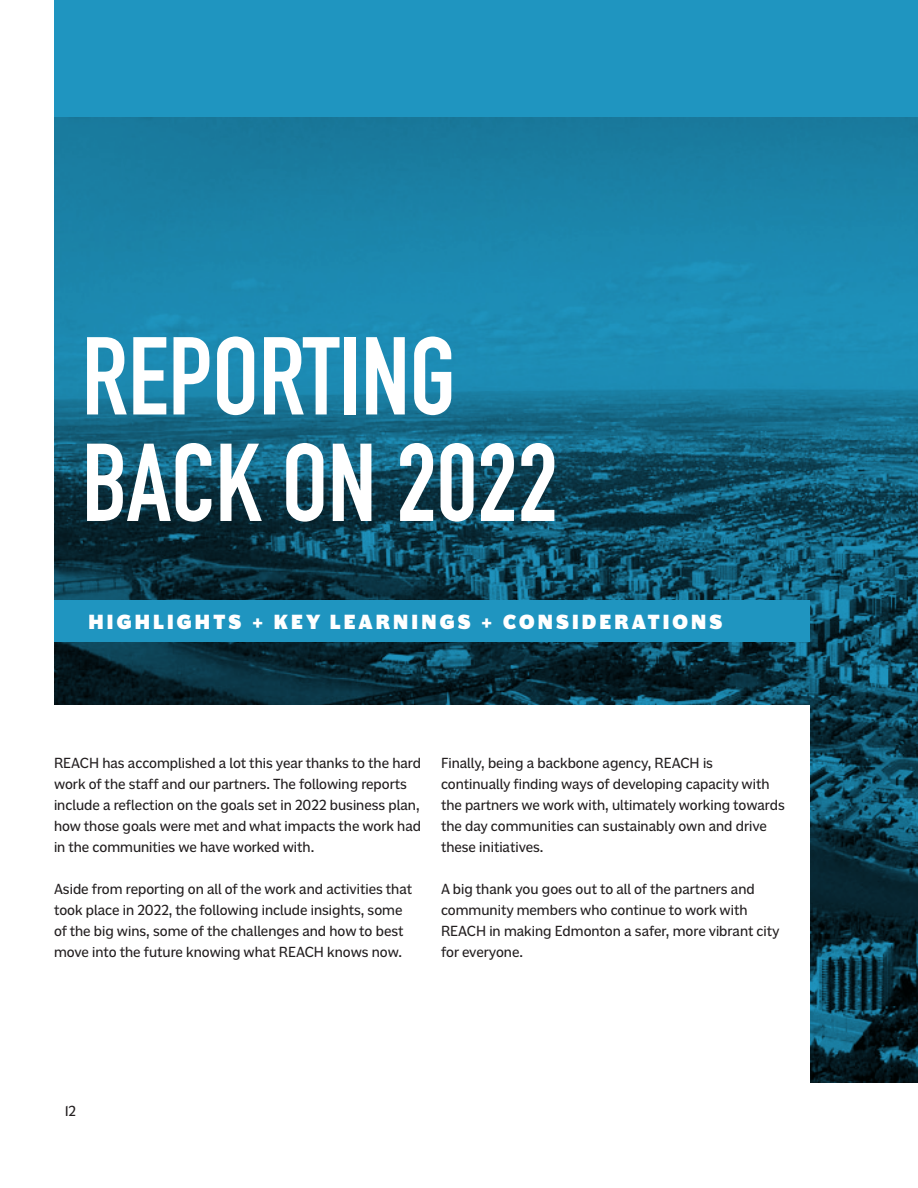
<style>
.page{position:relative;width:918px;height:1188px;background:#fff}
.page>*{position:absolute;margin:0;border:0;box-sizing:border-box;transform-origin:0 0}
.t1{font:700 108.6px/106.5px "DIN Condensed";color:#fff}
.t2{font:900 21px "Americane";letter-spacing:.15em;color:#fff}
.t3{font:15px/21px "Americane";color:#231f20}
</style>
<div class="page">
<div style="left:54px;top:0;width:864px;height:1083px;background:#1f95c0"></div>
<img style="left:54px;top:117px;width:864px;height:966px">
<div style="left:36px;top:705px;width:774px;height:386px;background:#fff"></div>
<div style="left:54px;top:600px;width:756px;height:42px;background:#1f95c0"></div>
<p class="t1" style="left:82px;top:323px;width:478px">REPORTING<br>BACK ON 2022</p>
<p class="t2" style="left:88px;top:610px;width:635px">HIGHLIGHTS + KEY LEARNINGS + CONSIDERATIONS</p>
<p class="t3" style="left:54px;top:752px;width:369px">REACH has accomplished a lot this year thanks to the hard work of the staff and our partners. The following reports include a reflection on the goals set in 2022 business plan, how those goals were met and what impacts the work had in the communities we have worked with.</p>
<p class="t3" style="left:54px;top:878px;width:360px">Aside from reporting on all of the work and activities that took place in 2022, the following include insights, some of the big wins, some of the challenges and how to best move into the future knowing what REACH knows now.</p>
<p class="t3" style="left:441px;top:752px;width:345px">Finally, being a backbone agency, REACH is continually finding ways of developing capacity with the partners we work with, ultimately working towards the day communities can sustainably own and drive these initiatives.</p>
<p class="t3" style="left:441px;top:878px;width:340px">A big thank you goes out to all of the partners and community members who continue to work with REACH in making Edmonton a safer, more vibrant city for everyone.</p>
<p class="t3" style="left:65px;top:1100px;width:12px">12</p>
</div>
